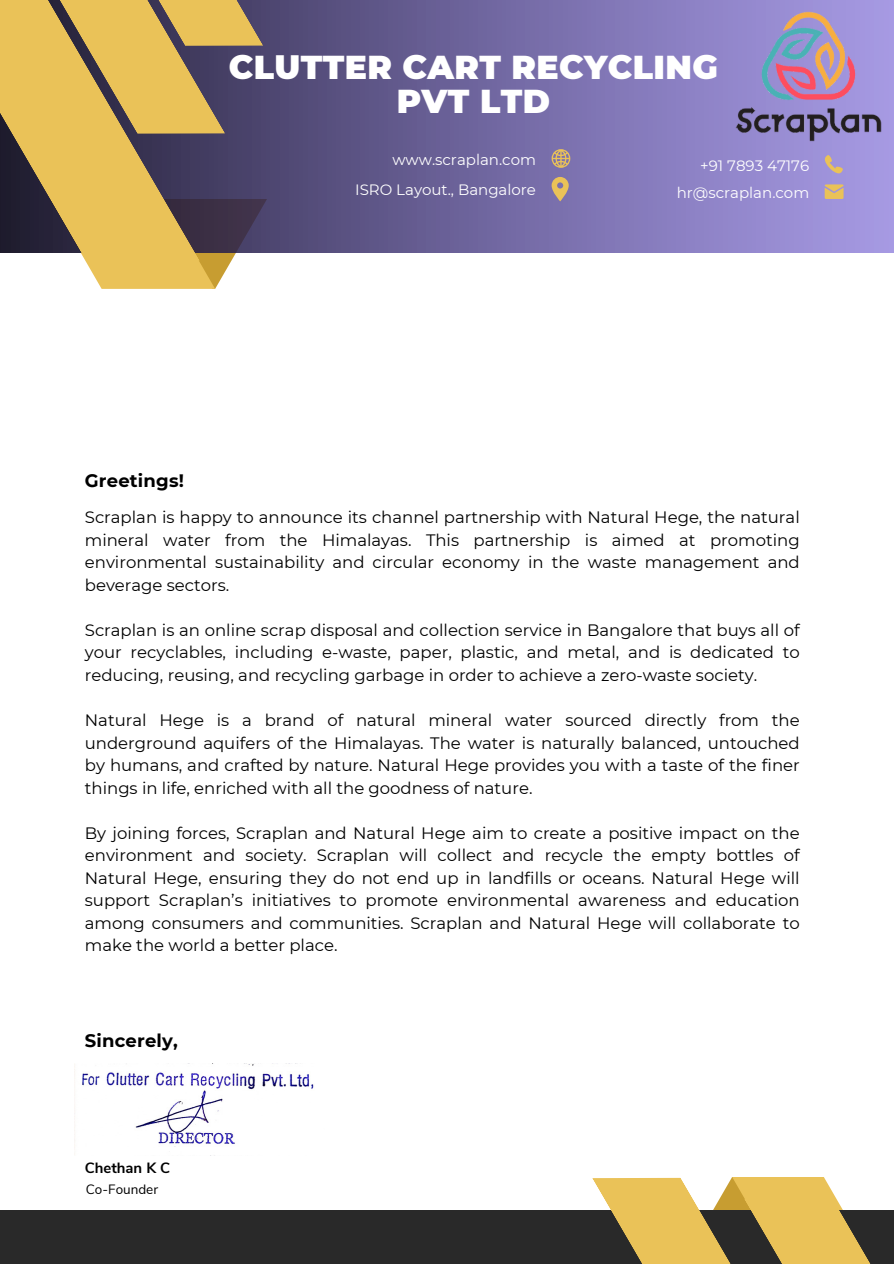
<style>
.page{position:relative;width:894px;height:1264px;background:#fff}
.page>*{position:absolute;margin:0;border:0;box-sizing:border-box;transform-origin:0 0}
.t1{font:900 33px/33.8px "Montserrat";letter-spacing:.01em;color:#fff;text-align:center}
.t2{font:700 18px "Montserrat";letter-spacing:.01em;color:#000}
.t3{font:16.5px/22.5px "Montserrat";color:#000;text-align:justify}
.t4{font:15px "Montserrat";color:#fff}
.t5{font:700 14.85px "Nunito Sans";color:#000}
.t6{font:13.5px "Nunito Sans";color:#000}
</style>
<div class="page">
<svg style="left:85px;top:253px;width:151px;height:36px;background:#e7c469"></svg>
<svg style="left:200px;top:0;width:693px;height:253px;background:#70669e"></svg>
<div style="left:0;top:1209px;width:893px;height:54px;background:#292929"></div>
<svg style="left:0;top:134px;width:200px;height:127px;background:#9e8553"></svg>
<svg style="left:592px;top:1177px;width:301px;height:86px"></svg>
<svg style="left:0;top:0;width:263px;height:134px;background:#c1a159"></svg>
<svg style="left:551px;top:149px;width:19px;height:19px"></svg>
<svg style="left:551px;top:177px;width:17px;height:24px"></svg>
<svg style="left:824px;top:184px;width:19px;height:15px"></svg>
<svg style="left:824px;top:171px;width:18px;height:2px"></svg>
<img style="left:695px;top:0;width:198px;height:171px">
<img style="left:82px;top:1063px;width:232px;height:84px">
<p class="t1" style="left:229px;top:50px;width:490px">CLUTTER CART RECYCLING<br>PVT LTD</p>
<p class="t2" style="left:85px;top:469px;width:101px">Greetings!</p>
<p class="t4" style="left:392px;top:151px;width:145px">www.scraplan.com</p>
<p class="t4" style="left:355px;top:180px;width:182px">ISRO Layout., Bangalore</p>
<p class="t4" style="left:699px;top:156px;width:111px">+91 7893 47176</p>
<p class="t4" style="left:676px;top:183px;width:134px">hr@scraplan.com</p>
<p class="t3" style="left:85px;top:506px;width:716px">Scraplan is happy to announce its channel partnership with Natural Hege, the natural mineral water from the Himalayas. This partnership is aimed at promoting environmental sustainability and circular economy in the waste management and beverage sectors.</p>
<p class="t3" style="left:85px;top:618px;width:716px">Scraplan is an online scrap disposal and collection service in Bangalore that buys all of your recyclables, including e-waste, paper, plastic, and metal, and is dedicated to reducing, reusing, and recycling garbage in order to achieve a zero-waste society.</p>
<p class="t3" style="left:85px;top:708px;width:716px">Natural Hege is a brand of natural mineral water sourced directly from the underground aquifers of the Himalayas. The water is naturally balanced, untouched by humans, and crafted by nature. Natural Hege provides you with a taste of the finer things in life, enriched with all the goodness of nature.</p>
<p class="t3" style="left:85px;top:821px;width:716px">By joining forces, Scraplan and Natural Hege aim to create a positive impact on the environment and society. Scraplan will collect and recycle the empty bottles of Natural Hege, ensuring they do not end up in landfills or oceans. Natural Hege will support Scraplan’s initiatives to promote environmental awareness and education among consumers and communities. Scraplan and Natural Hege will collaborate to make the world a better place.</p>
<p class="t2" style="left:85px;top:1029px;width:94px">Sincerely,</p>
<p class="t5" style="left:85px;top:1158px;width:87px">Chethan K C</p>
<p class="t6" style="left:86px;top:1180px;width:74px">Co-Founder</p>
</div>
